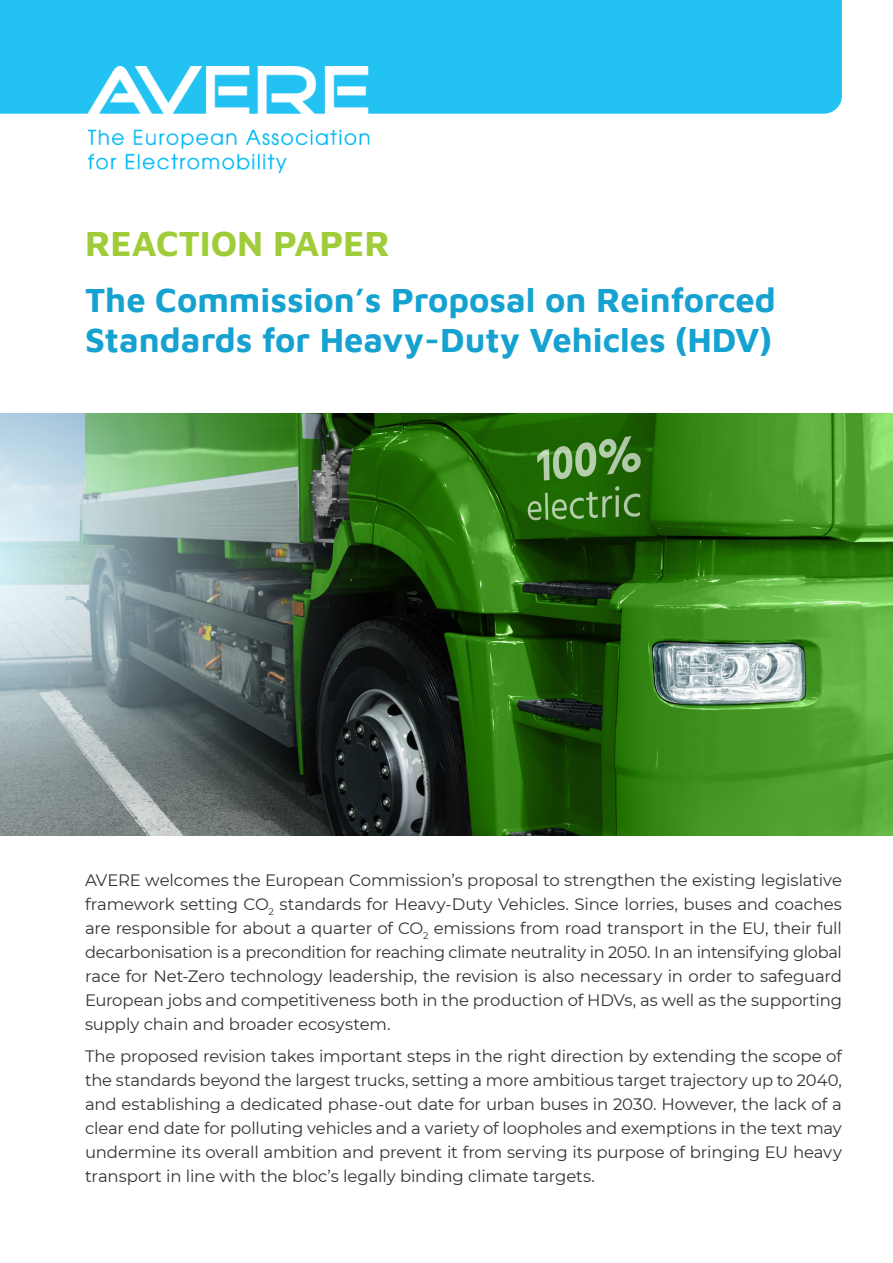
<style>
.page{position:relative;width:893px;height:1263px;background:#fff}
.page>*{position:absolute;margin:0;border:0;box-sizing:border-box;transform-origin:0 0}
.t1{font:700 36px "Maven Pro";color:#a1cc3a}
.t2{font:700 34.5px/40.5px "Maven Pro";color:#15a2d1}
.Body_text{font:16.5px/24px "Montserrat";letter-spacing:-.01em;color:#333;text-align:justify}
</style>
<div class="page">
<div style="left:0;top:0;width:842px;height:114px;background:#22c2f3"></div>
<img style="left:85px;top:66px;width:284px;height:48px">
<img style="left:87px;top:129px;width:283px;height:45px">
<img style="left:0;top:413px;width:893px;height:423px">
<p class="t1" style="left:85px;top:219px;width:307px">REACTION PAPER</p>
<p class="t2" style="left:85px;top:278px;width:692px">The Commission’s Proposal on Reinforced<br>Standards for Heavy-Duty Vehicles (HDV)</p>
<p class="Body_text" style="left:85px;top:867px;width:758px">AVERE welcomes the European Commission’s proposal to strengthen the existing legislative framework setting CO<sub>2</sub> standards for Heavy-Duty Vehicles. Since lorries, buses and coaches are responsible for about a quarter of CO<sub>2</sub> emissions from road transport in the EU, their full decarbonisation is a precondition for reaching climate neutrality in 2050. In an intensifying global race for Net-Zero technology leadership, the revision is also necessary in order to safeguard European jobs and competitiveness both in the production of HDVs, as well as the supporting supply chain and broader ecosystem.</p>
<p class="Body_text" style="left:85px;top:1044px;width:758px">The proposed revision takes important steps in the right direction by extending the scope of the standards beyond the largest trucks, setting a more ambitious target trajectory up to 2040, and establishing a dedicated phase-out date for urban buses in 2030. However, the lack of a clear end date for polluting vehicles and a variety of loopholes and exemptions in the text may undermine its overall ambition and prevent it from serving its purpose of bringing EU heavy transport in line with the bloc’s legally binding climate targets.</p>
</div>
